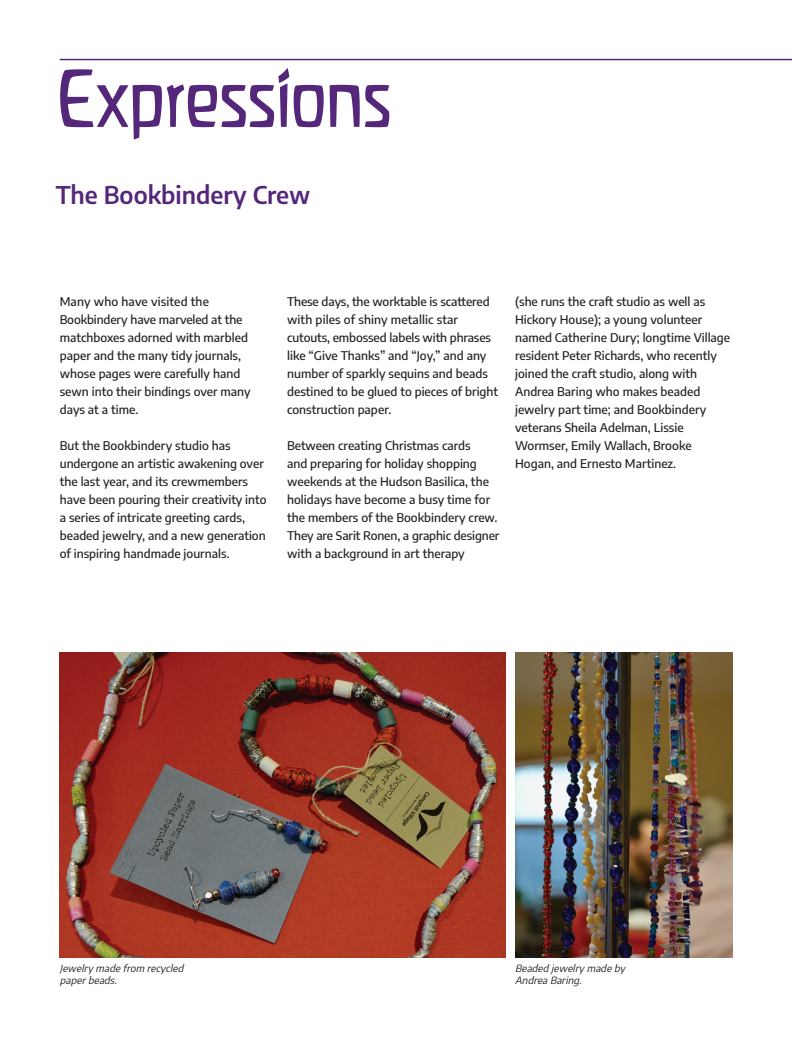
<style>
.page{position:relative;width:792px;height:1044px;background:#fff}
.page>*{position:absolute;margin:0;border:0;box-sizing:border-box;transform-origin:0 0}
.Page_title{font:84px "Liant";letter-spacing:-.015em;color:#55277b}
.Category{font:600 24px "Encode Sans";color:#55277b}
.Body_Copy{font:500 12px/18px "Encode Sans";color:#231f20}
.t1{font:italic 10px/12px "Encode Sans";color:#231f20}
</style>
<div class="page">
<hr style="left:60px;top:59px;width:732px;height:1px;background:#55277b">
<img style="left:515px;top:653px;width:217px;height:305px">
<img style="left:60px;top:653px;width:445px;height:305px">
<p class="Page_title" style="left:56px;top:55px;width:338px">Expressions</p>
<p class="Category" style="left:56px;top:178px;width:256px">The Bookbindery Crew</p>
<p class="Body_Copy" style="left:60px;top:292px;width:193px">Many who have visited the<br>Bookbindery have marveled at the matchboxes adorned with marbled paper and the many tidy journals, whose pages were carefully hand sewn into their bindings over many days at a time.</p>
<p class="Body_Copy" style="left:60px;top:436px;width:208px">But the Bookbindery studio has undergone an artistic awakening over the last year, and its crewmembers have been pouring their creativity into a series of intricate greeting cards, beaded jewelry, and a new generation of inspiring handmade journals.</p>
<p class="Body_Copy" style="left:287px;top:292px;width:213px">These days, the worktable is scattered with piles of shiny metallic star cutouts, embossed labels with phrases like “Give Thanks” and “Joy,” and any number of sparkly sequins and beads destined to be glued to pieces of bright construction paper.</p>
<p class="Body_Copy" style="left:287px;top:436px;width:214px">Between creating Christmas cards<br>and preparing for holiday shopping weekends at the Hudson Basilica, the holidays have become a busy time for the members of the Bookbindery crew.<br>They are Sarit Ronen, a graphic designer with a background in art therapy</p>
<p class="Body_Copy" style="left:515px;top:292px;width:217px">(she runs the craft studio as well as Hickory House); a young volunteer named Catherine Dury; longtime Village resident Peter Richards, who recently joined the craft studio, along with Andrea Baring who makes beaded jewelry part time; and Bookbindery veterans Sheila Adelman, Lissie Wormser, Emily Wallach, Brooke Hogan, and Ernesto Martinez.</p>
<p class="t1" style="left:60px;top:962px;width:128px">Jewelry made from recycled paperbeads.</p>
<p class="t1" style="left:515px;top:962px;width:114px">Beaded jewelry made by<br>Andrea Baring.</p>
</div>
